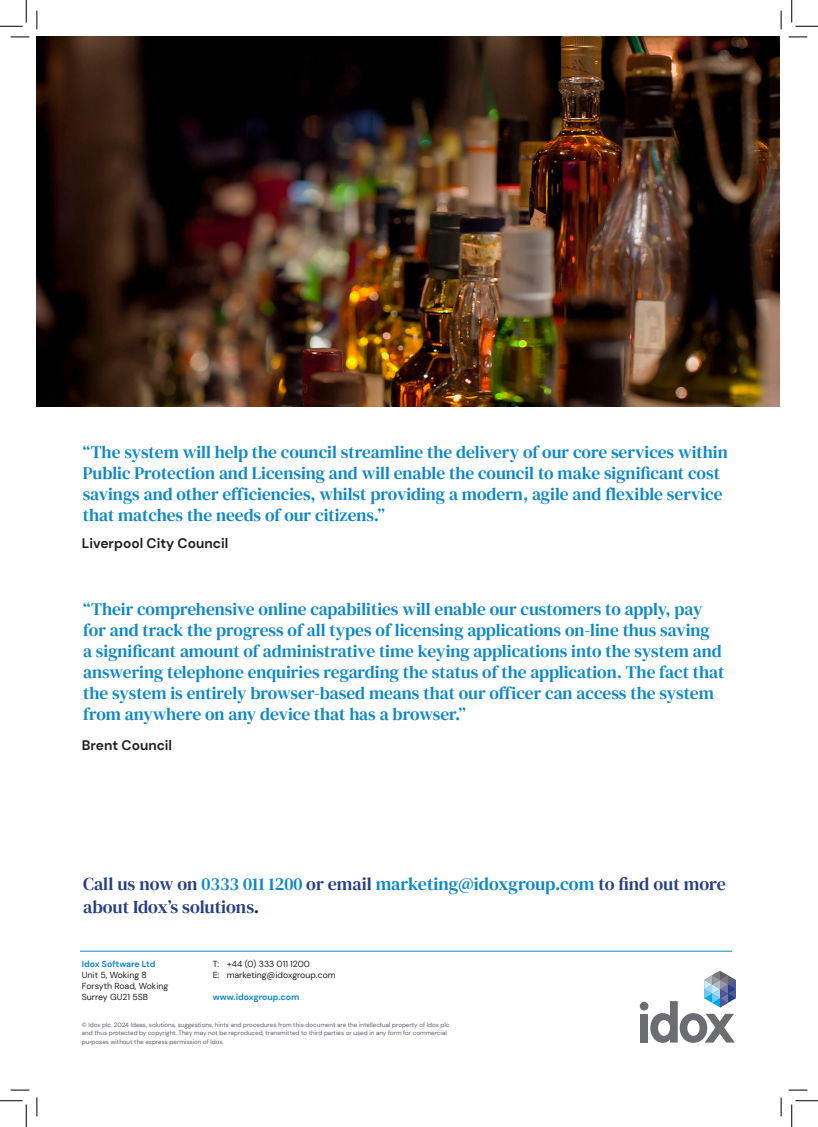
<style>
.page{position:relative;width:818px;height:1127px;background:#fff}
.page>*{position:absolute;margin:0;border:0;box-sizing:border-box;transform-origin:0 0}
.CTA_Text{font:18px/23.4px "DM Serif Text";color:#273f86}
.Quotation{font:17.5px/21px "DM Serif Text";color:#0c88cb}
.Quote_Source{font:700 13.75px "DM Sans";color:#231f20}
.t1{font:8.75px "DM Sans";color:#231f20}
.t2{font:700 8.75px/11.2px "DM Sans";color:#0c88cb}
.t3{font:6.25px/8.1px "DM Sans";color:#616068}
.s1{color:#0c88cb}
.s2{color:#0a1f8f}
.s3{font-weight:400;color:#231f20}
</style>
<div class="page">
<img style="left:37px;top:37px;width:743px;height:369px">
<hr style="left:80px;top:950px;width:652px;height:1px;background:#0c88cb">
<svg style="left:650px;top:970px;width:86px;height:72px"></svg>
<div style="left:640px;top:1013px;width:8px;height:29px;background:#6c6d70"></div>
<div style="left:640px;top:1001px;width:8px;height:9px;background:#6c6d70;border-radius:50%"></div>
<svg style="left:11px;top:36px;width:18px;height:2px"></svg>
<svg style="left:788px;top:36px;width:19px;height:2px"></svg>
<svg style="left:11px;top:1089px;width:18px;height:1px"></svg>
<svg style="left:788px;top:1089px;width:19px;height:1px"></svg>
<svg style="left:36px;top:11px;width:2px;height:18px"></svg>
<svg style="left:36px;top:1097px;width:2px;height:18px"></svg>
<svg style="left:780px;top:11px;width:2px;height:18px"></svg>
<svg style="left:780px;top:1097px;width:2px;height:18px"></svg>
<svg style="left:0;top:0;width:27px;height:27px"></svg>
<svg style="left:0;top:1100px;width:27px;height:26px"></svg>
<svg style="left:791px;top:0;width:27px;height:27px"></svg>
<svg style="left:791px;top:1100px;width:27px;height:26px"></svg>
<p class="Quotation" style="left:83px;top:442px;width:646px">“The system will help the council streamline the delivery of our core services within Public Protection and Licensing and will enable the council to make significant cost savings and other efficiencies, whilst providing a modern, agile and flexible service that matches the needs of our citizens.”</p>
<p class="Quote_Source" style="left:82px;top:534px;width:148px">Liverpool City Council</p>
<p class="Quotation" style="left:83px;top:599px;width:643px">“Their comprehensive online capabilities will enable our customers to apply, pay for and track the progress of all types of licensing applications on-line thus saving<br>a significant amount of administrative time keying applications into the system and answering telephone enquiries regarding the status of the application. The fact that the system is entirely browser-based means that our officer can access the system from anywhere on any device that has a browser.”</p>
<p class="Quote_Source" style="left:82px;top:736px;width:92px">Brent Council</p>
<p class="CTA_Text" style="left:83px;top:872px;width:644px">Call us now on <span class="s1">0333 011 1200</span> or email <span class="s1">marketing@idoxgroup.com</span> to find out more about Idox’s solutions<span class="s2">.</span></p>
<p class="t1" style="left:213px;top:957px;width:99px">T: +44 (0) 333 011 1200</p>
<p class="t1" style="left:213px;top:969px;width:124px">E: marketing@idoxgroup.com</p>
<p class="t2" style="left:213px;top:991px;width:88px">www.idoxgroup.com</p>
<p class="t2" style="left:82px;top:957px;width:75px">Idox Software Ltd<br><span class="s3">Unit 5, Woking 8</span></p>
<p class="t1" style="left:82px;top:980px;width:88px">Forsyth Road, Woking</p>
<p class="t1" style="left:82px;top:991px;width:68px">Surrey GU21 5SB</p>
<p class="t3" style="left:82px;top:1020px;width:369px">© Idox plc. 2024 Ideas, solutions, suggestions, hints and procedures from this document are the intellectual property of Idox plc and thus protected by copyright. They may not be reproduced, transmitted to third parties or used in any form for commercial purposes without the express permission of Idox.</p>
</div>
